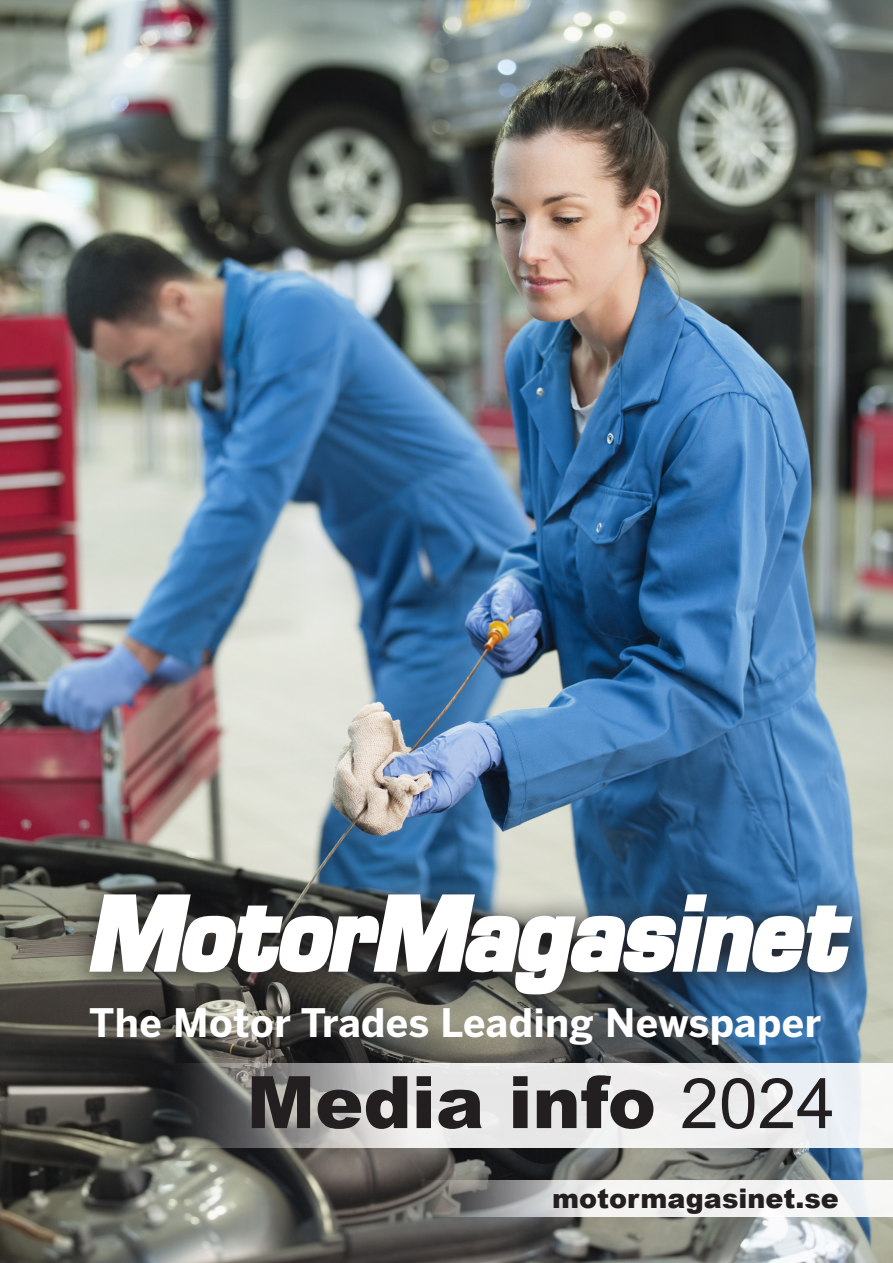
<style>
.page{position:relative;width:893px;height:1263px;background:#fff}
.page>*{position:absolute;margin:0;border:0;box-sizing:border-box;transform-origin:0 0}
.t1{font:900 72.45px "Arial";color:#231f20}
.underrubbe{font:700 39px "Benton Sans";letter-spacing:.01em;color:#fff}
.bröd{font:900 27px "Arial";color:#231f20}
.s1{font-weight:400;font-size:69.75px}
</style>
<div class="page">
<img style="left:0;top:0;width:893px;height:1263px">
<svg style="left:65px;top:871px;width:815px;height:154px"></svg>
<svg style="left:89px;top:894px;width:763px;height:100px"></svg>
<svg style="left:171px;top:1063px;width:722px;height:85px"></svg>
<svg style="left:200px;top:1181px;width:693px;height:36px"></svg>
<p class="underrubbe" style="left:89px;top:999px;width:733px">The Motor Trades Leading Newspaper</p>
<p class="t1" style="left:247px;top:1049px;width:590px">Media info <span class="s1">2024</span></p>
<p class="bröd" style="left:552px;top:1179px;width:288px">motormagasinet.se</p>
</div>
